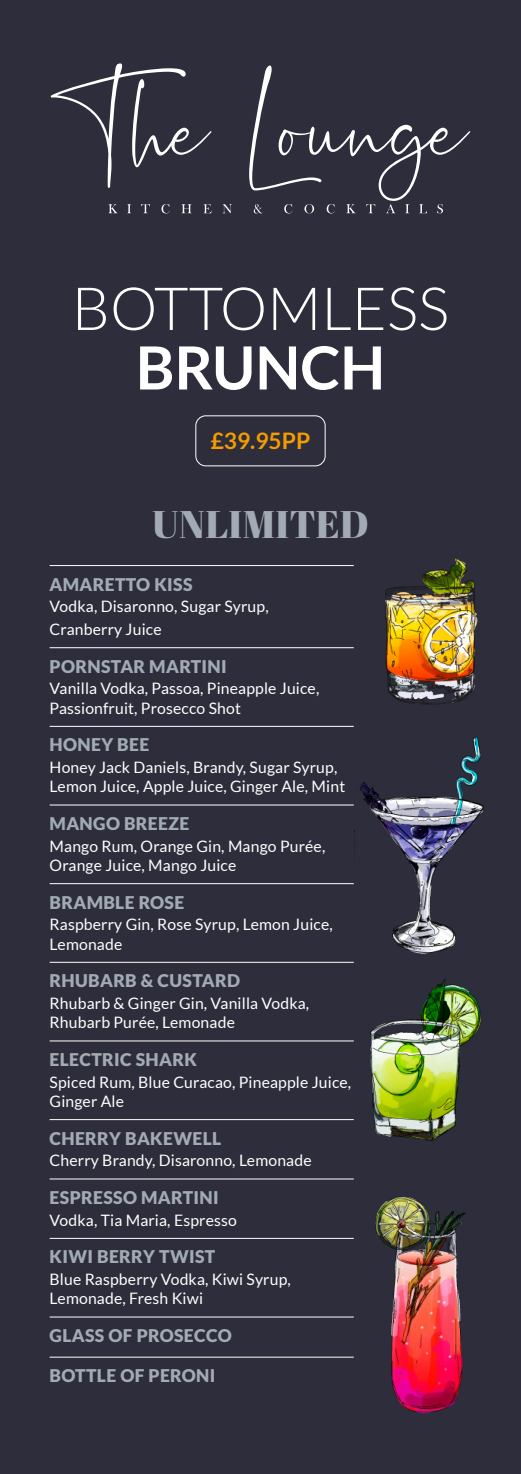
<style>
.page{position:relative;width:521px;height:1474px;background:#fff}
.page>*{position:absolute;margin:0;border:0;box-sizing:border-box;transform-origin:0 0}
.t1{font:300 59.5px "Lato";color:#fff}
.t2{font:700 59.5px "Lato";color:#fff}
.t3{font:38.5px "Abril Fatface";letter-spacing:.01em;color:#a2abb4}
.t4{font:700 22.75px "Lato";color:#f59c00}
.t5{font:900 17.5px "Lato";letter-spacing:.02em;color:#a2abb4}
.t6{font:15.75px/19.2px "Lato";letter-spacing:.01em;color:#fff}
</style>
<div class="page">
<div style="left:0;top:0;width:521px;height:1473px;background:#2e2d3b"></div>
<div style="left:195px;top:415px;width:131px;height:51px;border:1px solid #fff;border-radius:10px"></div>
<svg style="left:50px;top:63px;width:421px;height:151px"></svg>
<img style="left:385px;top:558px;width:93px;height:147px">
<img style="left:370px;top:979px;width:111px;height:162px">
<img style="left:375px;top:1196px;width:91px;height:218px">
<img style="left:360px;top:736px;width:124px;height:218px">
<hr style="left:50px;top:565px;width:304px;height:1px;background:#fff">
<hr style="left:50px;top:647px;width:304px;height:1px;background:#fff">
<hr style="left:50px;top:726px;width:304px;height:1px;background:#fff">
<hr style="left:50px;top:804px;width:304px;height:1px;background:#fff">
<hr style="left:50px;top:883px;width:304px;height:1px;background:#fff">
<hr style="left:50px;top:962px;width:304px;height:1px;background:#fff">
<hr style="left:50px;top:1040px;width:304px;height:1px;background:#fff">
<hr style="left:50px;top:1119px;width:304px;height:1px;background:#fff">
<hr style="left:50px;top:1178px;width:304px;height:1px;background:#fff">
<hr style="left:50px;top:1238px;width:304px;height:1px;background:#fff">
<hr style="left:50px;top:1316px;width:304px;height:1px;background:#fff">
<hr style="left:50px;top:1356px;width:304px;height:1px;background:#fff">
<h1 class="t1" style="left:72px;top:277px;width:379px">BOTTOMLESS</h1>
<h1 class="t2" style="left:136px;top:334px;width:251px">BRUNCH</h1>
<h3 class="t4" style="left:211px;top:428px;width:101px">£39.95PP</h3>
<h2 class="t3" style="left:152px;top:497px;width:218px">UNLIMITED</h2>
<p class="t5" style="left:50px;top:574px;width:144px">AMARETTO KISS</p>
<p class="t6" style="left:50px;top:595px;width:221px;line-height:22.8px">Vodka, Disaronno, Sugar Syrup,<br>Cranberry Juice</p>
<p class="t5" style="left:50px;top:656px;width:179px">PORNSTAR MARTINI</p>
<p class="t6" style="left:50px;top:679px;width:271px">Vanilla Vodka, Passoa, Pineapple Juice,<br>Passionfruit, Prosecco Shot</p>
<p class="t5" style="left:50px;top:734px;width:101px">HONEY BEE</p>
<p class="t6" style="left:50px;top:757px;width:297px">Honey Jack Daniels, Brandy, Sugar Syrup,<br>Lemon Juice, Apple Juice, Ginger Ale, Mint</p>
<p class="t5" style="left:50px;top:813px;width:141px">MANGO BREEZE</p>
<p class="t6" style="left:50px;top:836px;width:277px">Mango Rum, Orange Gin, Mango Purée,<br>Orange Juice, Mango Juice</p>
<p class="t5" style="left:50px;top:892px;width:136px">BRAMBLE ROSE</p>
<p class="t6" style="left:50px;top:915px;width:285px">Raspberry Gin, Rose Syrup, Lemon Juice,<br>Lemonade</p>
<p class="t5" style="left:50px;top:970px;width:192px">RHUBARB &amp; CUSTARD</p>
<p class="t6" style="left:50px;top:993px;width:261px">Rhubarb &amp; Ginger Gin, Vanilla Vodka,<br>Rhubarb Purée, Lemonade</p>
<p class="t5" style="left:50px;top:1049px;width:149px">ELECTRIC SHARK</p>
<p class="t6" style="left:50px;top:1072px;width:303px">Spiced Rum, Blue Curacao, Pineapple Juice,<br>Ginger Ale</p>
<p class="t5" style="left:50px;top:1127px;width:173px">CHERRY BAKEWELL</p>
<p class="t6" style="left:50px;top:1150px;width:264px">Cherry Brandy, Disaronno, Lemonade</p>
<p class="t5" style="left:50px;top:1187px;width:171px">ESPRESSO MARTINI</p>
<p class="t6" style="left:50px;top:1210px;width:189px">Vodka, Tia Maria, Espresso</p>
<p class="t5" style="left:50px;top:1246px;width:167px">KIWI BERRY TWIST</p>
<p class="t6" style="left:50px;top:1269px;width:243px">Blue Raspberry Vodka, Kiwi Syrup,<br>Lemonade, Fresh Kiwi</p>
<p class="t5" style="left:50px;top:1325px;width:184px">GLASS OF PROSECCO</p>
<p class="t5" style="left:50px;top:1365px;width:167px">BOTTLE OF PERONI</p>
</div>
